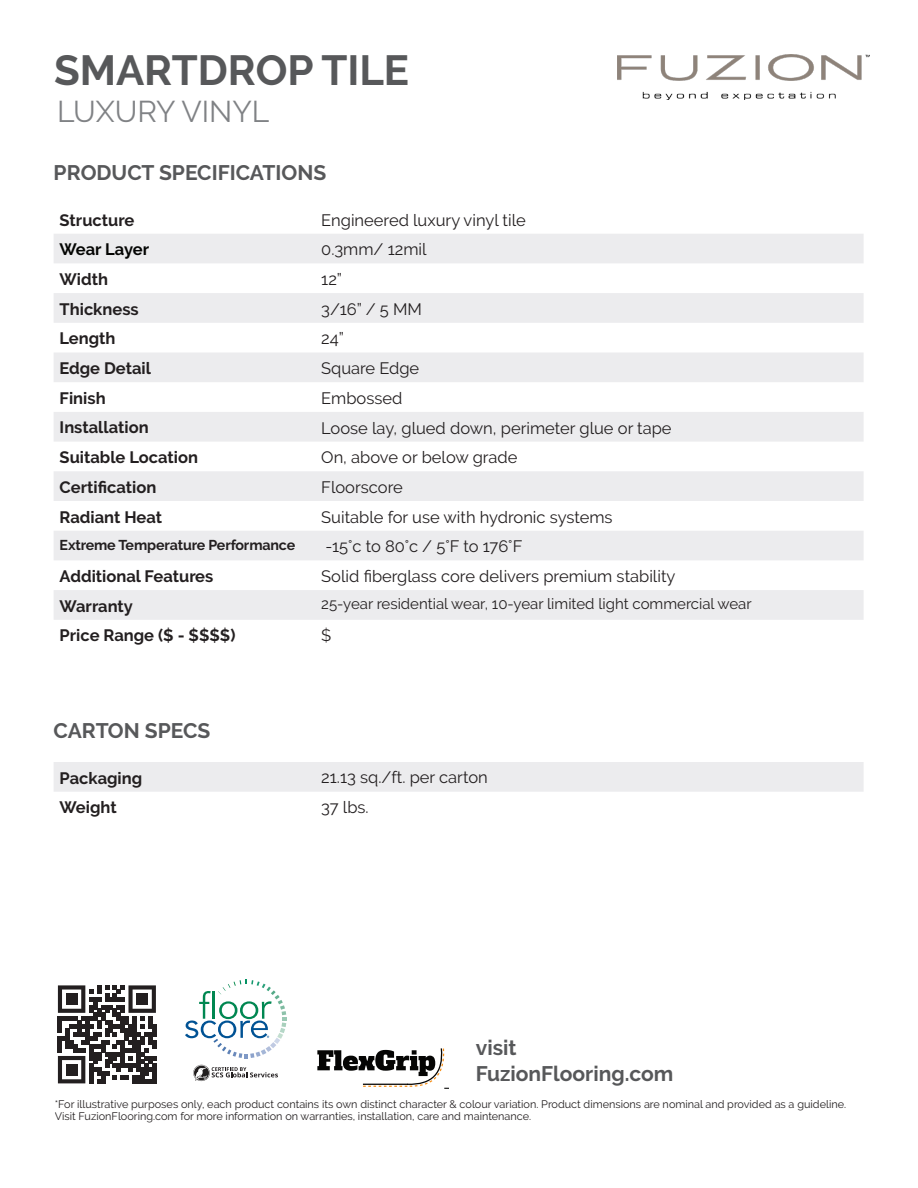
<style>
.page{position:relative;width:918px;height:1188px;background:#fff}
.page>*{position:absolute;margin:0;border:0;box-sizing:border-box;transform-origin:0 0}
.t1{font:700 42px "Raleway";color:#57585a}
.t2{font:30px "Raleway";color:#808285}
.t3{font:700 21px/25.2px "Raleway";color:#57585a}
.t4{font:16.5px/29.7px "Raleway";color:#231f20}
.t5{font:700 16.5px/29.7px "Raleway";color:#231f20}
.t6{font:700 16.5px "Raleway";color:#040503}
.t7{font:15px "Raleway";color:#231f20}
.t8{font:700 14.25px "Raleway";letter-spacing:-.01em;color:#231f20}
.t9{font:10.8px/12px "Raleway";color:#231f20}
</style>
<div class="page">
<img style="left:617px;top:54px;width:252px;height:45px">
<svg style="left:54px;top:234px;width:810px;height:386px;fill:#ececee"></svg>
<div style="left:54px;top:762px;width:810px;height:30px;background:#ececee"></div>
<svg style="left:185px;top:980px;width:101px;height:78px"></svg>
<svg style="left:193px;top:1065px;width:85px;height:16px"></svg>
<svg style="left:317px;top:1048px;width:132px;height:41px"></svg>
<svg style="left:58px;top:985px;width:98px;height:99px"></svg>
<div style="left:66px;top:993px;width:12px;height:12px;background:#231f20"></div>
<div style="left:136px;top:993px;width:12px;height:12px;background:#231f20"></div>
<div style="left:66px;top:1064px;width:12px;height:12px;background:#231f20"></div>
<h1 class="t1" style="left:54px;top:46px;width:357px">SMARTDROP TILE</h1>
<h2 class="t2" style="left:57px;top:94px;width:214px">LUXURY VINYL</h2>
<h3 class="t3" style="left:54px;top:160px;width:274px">PRODUCT SPECIFICATIONS</h3>
<h3 class="t5" style="left:60px;top:205px;width:76px">Structure</h3>
<h3 class="t6" style="left:60px;top:240px;width:91px">Wear Layer</h3>
<h3 class="t5" style="left:60px;top:264px;width:140px">Width<br>Thickness<br>Length<br>Edge Detail<br>Finish<br>Installation<br>Suitable Location<br>Certification<br>Radiant Heat</h3>
<h3 class="t8" style="left:60px;top:537px;width:237px">Extreme Temperature Performance</h3>
<h3 class="t5" style="left:60px;top:561px;width:177px">Additional Features<br>Warranty<br>Price Range ($ - $$$$)</h3>
<p class="t4" style="left:321px;top:205px;width:356px">Engineered luxury vinyl tile<br>0.3mm/ 12mil<br>12”<br>3/16” / 5 MM<br>24”<br>Square Edge<br>Embossed<br>Loose lay, glued down, perimeter glue or tape<br>On, above or below grade<br>Floorscore<br>Suitable for use with hydronic systems<br>-15°c to 80°c / 5°F to 176°F<br>Solid fiberglass core delivers premium stability</p>
<h3 class="t7" style="left:321px;top:595px;width:432px">25-year residential wear, 10-year limited light commercial wear</h3>
<h3 class="t4" style="left:321px;top:620px;width:12px">$</h3>
<h3 class="t3" style="left:54px;top:718px;width:158px">CARTON SPECS</h3>
<h3 class="t5" style="left:60px;top:763px;width:84px">Packaging<br>Weight</h3>
<h3 class="t4" style="left:321px;top:762px;width:168px">21.13 sq./ft. per carton<br>37 lbs.</h3>
<h3 class="t3" style="left:476px;top:1036px;width:199px">visit<br>FuzionFlooring.com</h3>
<p class="t9" style="left:55px;top:1098px;width:793px">*For illustrative purposes only, each product contains its own distinct character &amp; colour variation. Product dimensions are nominal and provided as a guideline.<br>Visit FuzionFlooring.com for more information on warranties, installation, care and maintenance.</p>
<p class="t9" style="left:59px;top:1100px;width:485px">*For illustrative purposes only. Each product contains its own distinct character &amp; colour variation.<br>Speak to your retailer or Fuzion representative to ensure product satisfaction before purchase.</p>
</div>
